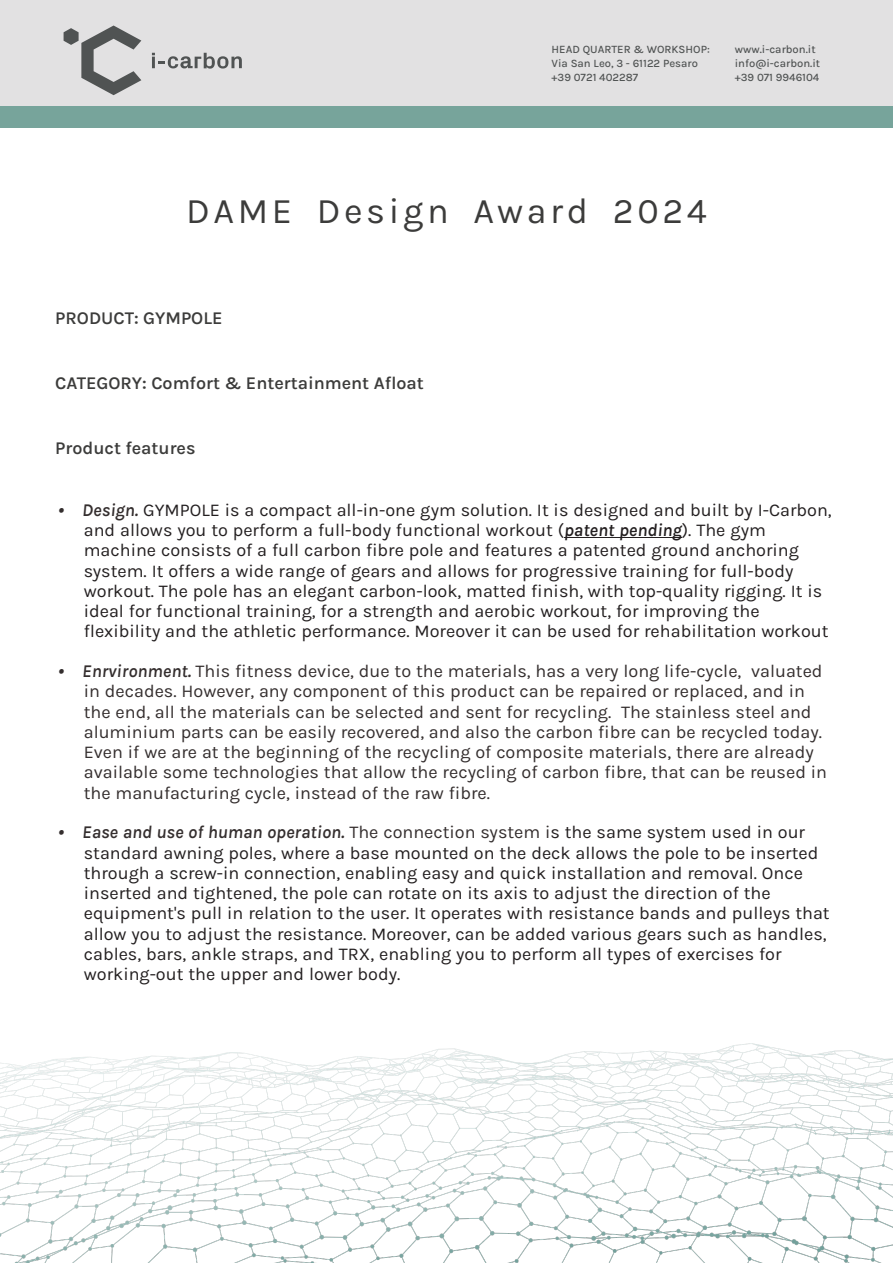
<style>
.page{position:relative;width:893px;height:1263px;background:#fff}
.page>*{position:absolute;margin:0;border:0;box-sizing:border-box;transform-origin:0 0}
.t1{font:36px "Karla";letter-spacing:.1em;color:#3c3c3b}
.t2{font:18px "Karla";color:#231f20}
.t3{font:18px "Karla";color:#342e2e}
.t4{font:italic 600 18px "Karla";color:#342e2e}
.t5{font:600 18px "Karla";color:#3c3c3b}
.t6{font:500 11.25px "Karla";color:#505353}
.s1{font-weight:600;font-style:italic;color:#342e2e}
.s2{font-weight:600;font-style:italic}
.s3{font-weight:400;font-style:normal}
.s4{font-weight:400;font-style:normal;color:#231f20}
</style>
<div class="page">
<img style="left:0;top:1044px;width:893px;height:219px">
<div style="left:0;top:0;width:893px;height:106px;background:#e2e1e2"></div>
<div style="left:0;top:106px;width:893px;height:22px;background:#77a49b"></div>
<svg style="left:64px;top:26px;width:77px;height:69px"></svg>
<svg style="left:152px;top:53px;width:90px;height:16px"></svg>
<hr style="left:564px;top:537px;width:118px;height:1px;background:#231f20">
<p class="t6" style="left:552px;top:43px;width:160px">HEAD QUARTER &amp; WORKSHOP:</p>
<p class="t6" style="left:552px;top:57px;width:148px">Via San Leo, 3 - 61122 Pesaro</p>
<p class="t6" style="left:552px;top:71px;width:88px">+39 0721 402287</p>
<p class="t6" style="left:735px;top:43px;width:82px">www.i-carbon.it</p>
<p class="t6" style="left:735px;top:57px;width:87px">info@i-carbon.it</p>
<p class="t6" style="left:735px;top:71px;width:86px">+39 071 9946104</p>
<p class="t1" style="left:186px;top:190px;width:522px">DAME Design Award 2024</p>
<p class="t5" style="left:55px;top:307px;width:169px">PRODUCT: GYMPOLE</p>
<p class="t5" style="left:55px;top:372px;width:370px">CATEGORY: Comfort &amp; Entertainment Afloat</p>
<p class="t5" style="left:55px;top:437px;width:142px">Product features</p>
<p class="t2" style="left:58px;top:499px;width:775px"><span class="s1">• Design.</span> GYMPOLE is a compact all-in-one gym solution. It is designed and built by I-Carbon,</p>
<p class="t2" style="left:84px;top:520px;width:684px">and allows you to perform a full-body functional workout (<span class="s2">patent pending</span>). The gym</p>
<p class="t2" style="left:84px;top:540px;width:717px">machine consists of a full carbon fibre pole and features a patented ground anchoring</p>
<p class="t2" style="left:84px;top:560px;width:711px">system. It offers a wide range of gears and allows for progressive training for full-body</p>
<p class="t2" style="left:84px;top:580px;width:740px">workout. The pole has an elegant carbon-look, matted finish, with top-quality rigging. It is</p>
<p class="t2" style="left:84px;top:601px;width:677px">ideal for functional training, for a strength and aerobic workout, for improving the</p>
<p class="t2" style="left:84px;top:621px;width:746px">flexibility and the athletic performance. Moreover it can be used for rehabilitation workout</p>
<p class="t3" style="left:58px;top:661px;width:766px"><span class="s2">• Enrvironment.</span> This fitness device, due to the materials, has a very long life-cycle, valuated</p>
<p class="t3" style="left:84px;top:681px;width:723px">in decades. However, any component of this product can be repaired or replaced, and in</p>
<p class="t3" style="left:84px;top:701px;width:729px">the end, all the materials can be selected and sent for recycling. The stainless steel and</p>
<p class="t3" style="left:84px;top:721px;width:740px">aluminium parts can be easily recovered, and also the carbon fibre can be recycled today.</p>
<p class="t3" style="left:84px;top:742px;width:731px">Even if we are at the beginning of the recycling of composite materials, there are already</p>
<p class="t3" style="left:84px;top:762px;width:745px">available some technologies that allow the recycling of carbon fibre, that can be reused in</p>
<p class="t3" style="left:84px;top:782px;width:408px">the manufacturing cycle, instead of the raw fibre.</p>
<p class="t4" style="left:58px;top:822px;width:748px">• Ease and use of human operation. <span class="s3">The connection system i</span><span class="s4">s the same system used in our</span></p>
<p class="t2" style="left:84px;top:842px;width:736px">standard awning poles, where a base mounted on the deck allows the pole to be inserted</p>
<p class="t2" style="left:84px;top:862px;width:721px">through a screw-in connection, enabling easy and quick installation and removal. Once</p>
<p class="t2" style="left:84px;top:883px;width:688px">inserted and tightened, the pole can rotate on its axis to adjust the direction of the</p>
<p class="t2" style="left:84px;top:903px;width:747px">equipment's pull in relation to the user. It operates with resistance bands and pulleys that</p>
<p class="t2" style="left:84px;top:923px;width:744px">allow you to adjust the resistance. Moreover, can be added various gears such as handles,</p>
<p class="t2" style="left:84px;top:943px;width:699px">cables, bars, ankle straps, and TRX, enabling you to perform all types of exercises for</p>
<p class="t2" style="left:84px;top:964px;width:318px">working-out the upper and lower body.</p>
</div>
